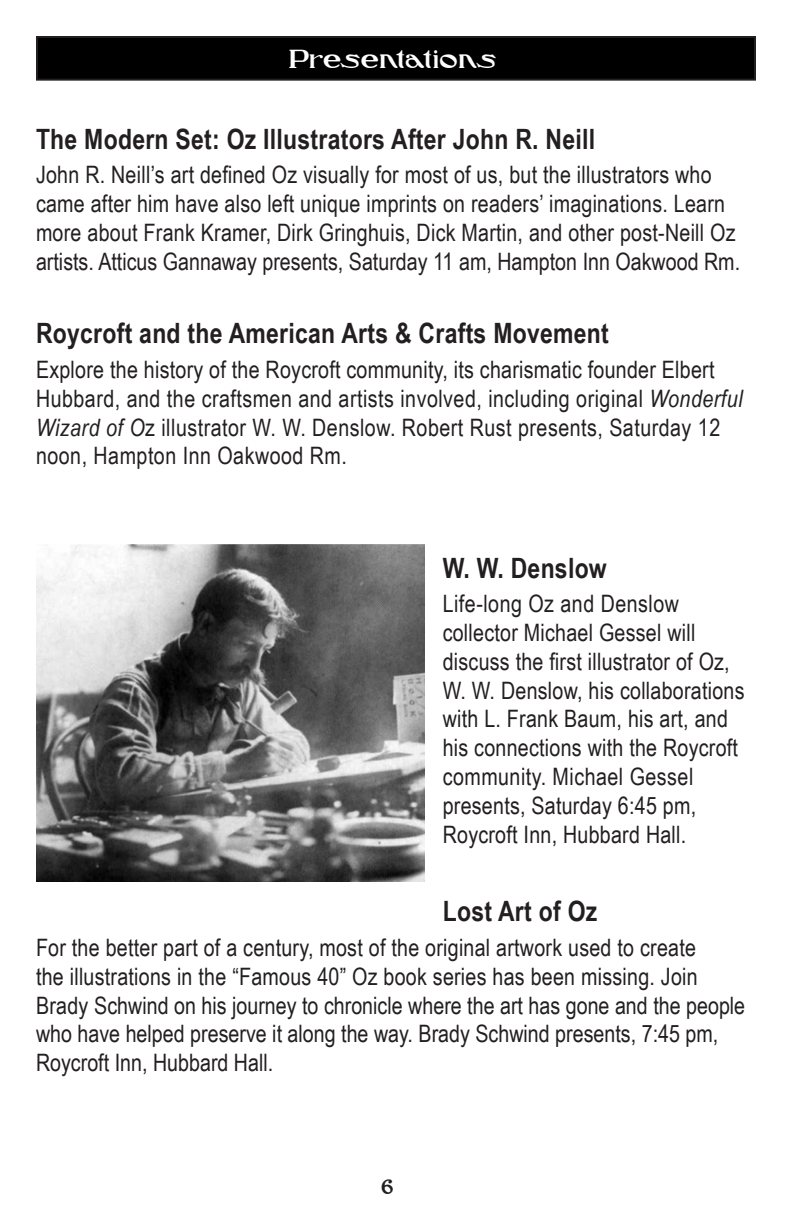
<style>
.page{position:relative;width:792px;height:1224px;background:#fff}
.page>*{position:absolute;margin:0;border:0;box-sizing:border-box;transform-origin:0 0}
.t1{font:30px "Denslow";color:#fff}
.Paragraph_Style_2{font:700 28px "Arial Narrow";letter-spacing:.01em;color:#231f20}
.Paragraph_Style_2-2{font:24px/28.8px "Arial Narrow";letter-spacing:.01em;color:#231f20}
.t2{font:24px "Denslow";color:#231f20}
.s1{font-style:italic}
</style>
<div class="page">
<div style="left:37px;top:37px;width:718px;height:43px;background:#000"></div>
<div style="left:36px;top:36px;width:720px;height:45px;border:2px solid #231f20"></div>
<img style="left:36px;top:545px;width:389px;height:337px">
<p class="t1" style="left:289px;top:43px;width:209px">Presentations</p>
<p class="Paragraph_Style_2" style="left:36px;top:117px;width:561px">The Modern Set: Oz Illustrators After John R. Neill</p>
<p class="Paragraph_Style_2-2" style="left:36px;top:159px;width:706px">John R. Neill’s art defined Oz visually for most of us, but the illustrators who came after him have also left unique imprints on readers’ imaginations. Learn more about Frank Kramer, Dirk Gringhuis, Dick Martin, and other post-Neill Oz artists. Atticus Gannaway presents, Saturday 11 am, Hampton Inn Oakwood Rm.</p>
<p class="Paragraph_Style_2" style="left:36px;top:312px;width:574px">Roycroft and the American Arts &amp; Crafts Movement</p>
<p class="Paragraph_Style_2-2" style="left:36px;top:354px;width:708px">Explore the history of the Roycroft community, its charismatic founder Elbert Hubbard, and the craftsmen and artists involved, including original <span class="s1">Wonderful Wizard of O</span>z illustrator W. W. Denslow. Robert Rust presents, Saturday 12 noon, Hampton Inn Oakwood Rm.</p>
<p class="Paragraph_Style_2" style="left:443px;top:547px;width:166px">W. W. Denslow</p>
<p class="Paragraph_Style_2-2" style="left:443px;top:588px;width:303px">Life-long Oz and Denslow collector Michael Gessel will discuss the first illustrator of Oz,<br>W. W. Denslow, his collaborations with L. Frank Baum, his art, and his connections with the Roycroft community. Michael Gessel presents, Saturday 6:45 pm,<br>Roycroft Inn, Hubbard Hall.</p>
<p class="Paragraph_Style_2" style="left:443px;top:890px;width:156px">Lost Art of Oz</p>
<p class="Paragraph_Style_2-2" style="left:36px;top:932px;width:711px">For the better part of a century, most of the original artwork used to create<br>the illustrations in the “Famous 40” Oz book series has been missing. Join Brady Schwind on his journey to chronicle where the art has gone and the people who have helped preserve it along the way. Brady Schwind presents, 7:45 pm, Roycroft Inn, Hubbard Hall.</p>
<p class="t2" style="left:382px;top:1174px;width:14px">6</p>
</div>
